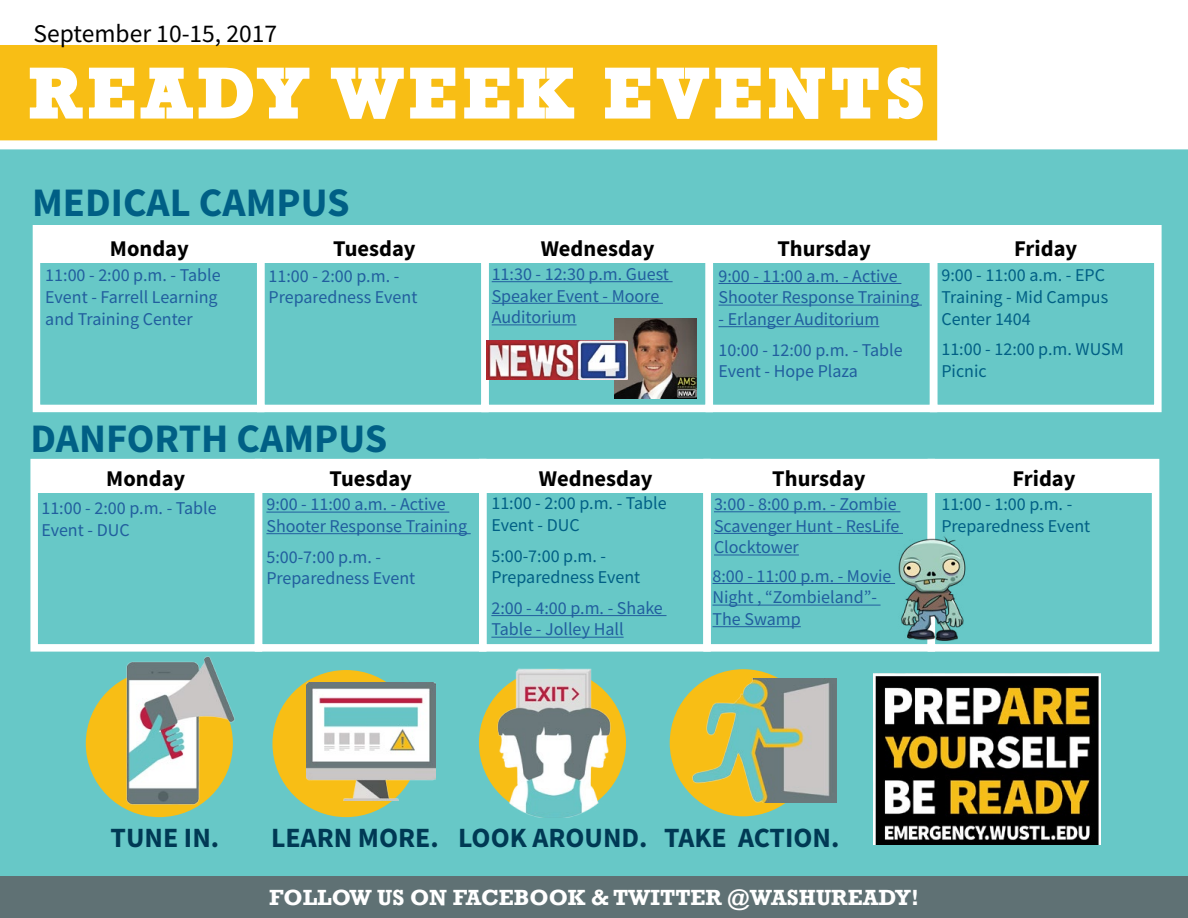
<style>
.page{position:relative;width:1188px;height:918px;background:#fff}
.page>*{position:absolute;margin:0;border:0;box-sizing:border-box;transform-origin:0 0}
.t1{font:700 70.5px "Rockwell";letter-spacing:.1em;color:#fff}
.t2{font:700 40.5px "Source Sans Pro";color:#005f85}
.t3{font:700 27.9px "Source Sans Pro";color:#003954}
.t4{font:25.5px "Source Sans Pro";color:#000}
.t5{font:700 22.5px "Source Sans Pro";color:#000}
.t6{font:700 22.5px "Rockwell";color:#fff}
.t7{font:18px/21.6px "Source Sans Pro";color:#215e9e}
.t8{font:18px/21.6px "Source Sans Pro";color:#005f85}
</style>
<div class="page">
<div style="left:1px;top:150px;width:1186px;height:767px;background:#67c8c7"></div>
<div style="left:30px;top:459px;width:232px;height:193px;border:8px solid #fff"></div>
<div style="left:255px;top:459px;width:232px;height:193px;border:8px solid #fff"></div>
<div style="left:479px;top:459px;width:232px;height:193px;border:8px solid #fff"></div>
<div style="left:703px;top:459px;width:232px;height:193px;border:8px solid #fff"></div>
<div style="left:928px;top:459px;width:231px;height:193px;border:8px solid #fff"></div>
<div style="left:272px;top:670px;width:148px;height:147px;background:#f8be15;border-radius:50%"></div>
<div style="left:86px;top:670px;width:147px;height:147px;background:#f8be15;border-radius:50%"></div>
<img style="left:307px;top:682px;width:129px;height:118px">
<div style="left:479px;top:669px;width:147px;height:147px;background:#f8be15;border-radius:50%"></div>
<img style="left:490px;top:668px;width:136px;height:149px">
<div style="left:670px;top:669px;width:147px;height:147px;background:#f8be15;border-radius:50%"></div>
<img style="left:691px;top:679px;width:145px;height:124px">
<img style="left:124px;top:651px;width:113px;height:154px">
<div style="left:0;top:877px;width:1188px;height:41px;background:#5f7174"></div>
<div style="left:33px;top:225px;width:231px;height:187px;border:8px solid #fff"></div>
<div style="left:257px;top:225px;width:232px;height:187px;border:8px solid #fff"></div>
<div style="left:481px;top:225px;width:232px;height:187px;border:8px solid #fff"></div>
<div style="left:706px;top:225px;width:231px;height:187px;border:8px solid #fff"></div>
<div style="left:930px;top:225px;width:232px;height:187px;border:8px solid #fff"></div>
<img style="left:873px;top:673px;width:227px;height:171px">
<svg style="left:0;top:45px;width:937px;height:95px;background:#f8c737"></svg>
<div style="left:38px;top:232px;width:223px;height:31px;background:#fff"></div>
<div style="left:712px;top:232px;width:224px;height:30px;background:#fff"></div>
<div style="left:486px;top:232px;width:223px;height:30px;background:#fff"></div>
<div style="left:263px;top:232px;width:223px;height:31px;background:#fff"></div>
<div style="left:934px;top:232px;width:223px;height:30px;background:#fff"></div>
<div style="left:34px;top:463px;width:223px;height:30px;background:#fff"></div>
<div style="left:259px;top:463px;width:223px;height:30px;background:#fff"></div>
<div style="left:484px;top:463px;width:223px;height:30px;background:#fff"></div>
<div style="left:707px;top:463px;width:224px;height:30px;background:#fff"></div>
<div style="left:932px;top:463px;width:224px;height:30px;background:#fff"></div>
<hr style="left:266px;top:512px;width:183px;height:1px;background:#215e9e">
<hr style="left:266px;top:533px;width:205px;height:1px;background:#215e9e">
<hr style="left:492px;top:281px;width:181px;height:1px;background:#215e9e">
<hr style="left:492px;top:303px;width:171px;height:1px;background:#215e9e">
<hr style="left:492px;top:324px;width:85px;height:1px;background:#215e9e">
<hr style="left:491px;top:615px;width:176px;height:1px;background:#215e9e">
<hr style="left:491px;top:637px;width:133px;height:1px;background:#215e9e">
<hr style="left:718px;top:283px;width:183px;height:1px;background:#215e9e">
<hr style="left:718px;top:305px;width:204px;height:1px;background:#215e9e">
<hr style="left:718px;top:326px;width:161px;height:1px;background:#215e9e">
<hr style="left:714px;top:511px;width:186px;height:1px;background:#215e9e">
<hr style="left:714px;top:533px;width:189px;height:1px;background:#215e9e">
<hr style="left:714px;top:555px;width:85px;height:1px;background:#215e9e">
<img style="left:895px;top:533px;width:71px;height:110px">
<img style="left:614px;top:318px;width:83px;height:81px">
<img style="left:487px;top:340px;width:141px;height:39px">
<hr style="left:712px;top:583px;width:183px;height:1px;background:#215e9e">
<hr style="left:712px;top:605px;width:169px;height:1px;background:#215e9e">
<hr style="left:712px;top:626px;width:89px;height:1px;background:#215e9e">
<h3 class="t4" style="left:34px;top:17px;width:245px">September 10-15, 2017</h3>
<h1 class="t1" style="left:30px;top:51px;width:896px">READY WEEK EVENTS</h1>
<h2 class="t2" style="left:32px;top:175px;width:319px">MEDICAL CAMPUS</h2>
<p class="t5" style="left:110px;top:233px;width:80px">Monday</p>
<p class="t5" style="left:333px;top:233px;width:84px">Tuesday</p>
<p class="t5" style="left:541px;top:233px;width:115px">Wednesday</p>
<p class="t5" style="left:777px;top:233px;width:95px">Thursday</p>
<p class="t5" style="left:1014px;top:233px;width:64px">Friday</p>
<p class="t7" style="left:45px;top:265px;width:177px">11:00 - 2:00 p.m. - Table<br>Event - Farrell Learning and Training Center</p>
<p class="t7" style="left:492px;top:263px;width:179px">11:30 - 12:30 p.m. Guest<br>Speaker Event - Moore<br>Auditorium</p>
<p class="t7" style="left:718px;top:265px;width:202px">9:00 - 11:00 a.m. - Active<br>Shooter Response Training</p>
<p class="t7" style="left:718px;top:304px;width:186px;line-height:30.6px">- Erlanger Auditorium<br>10:00 - 12:00 p.m. - Table</p>
<p class="t7" style="left:718px;top:360px;width:141px">Event - Hope Plaza</p>
<p class="t7" style="left:268px;top:265px;width:150px">11:00 - 2:00 p.m. -<br>Preparedness Event</p>
<p class="t8" style="left:941px;top:265px;width:168px">9:00 - 11:00 a.m. - EPC<br>Training - Mid Campus<br>Center 1404</p>
<p class="t8" style="left:941px;top:338px;width:184px">11:00 - 12:00 p.m. WUSM<br>Picnic</p>
<h2 class="t2" style="left:31px;top:411px;width:358px">DANFORTH CAMPUS</h2>
<p class="t5" style="left:106px;top:463px;width:80px">Monday</p>
<p class="t5" style="left:330px;top:463px;width:84px">Tuesday</p>
<p class="t5" style="left:539px;top:463px;width:115px">Wednesday</p>
<p class="t5" style="left:772px;top:463px;width:95px">Thursday</p>
<p class="t5" style="left:1013px;top:463px;width:64px">Friday</p>
<p class="t7" style="left:41px;top:497px;width:177px">11:00 - 2:00 p.m. - Table<br>Event - DUC</p>
<p class="t7" style="left:266px;top:493px;width:202px">9:00 - 11:00 a.m. - Active<br>Shooter Response Training</p>
<p class="t7" style="left:266px;top:546px;width:150px">5:00-7:00 p.m. -<br>Preparedness Event</p>
<p class="t8" style="left:491px;top:493px;width:177px">11:00 - 2:00 p.m. - Table<br>Event - DUC</p>
<p class="t8" style="left:491px;top:545px;width:150px">5:00-7:00 p.m. -<br>Preparedness Event</p>
<p class="t7" style="left:491px;top:597px;width:173px">2:00 - 4:00 p.m. - Shake<br>Table - Jolley Hall</p>
<p class="t7" style="left:714px;top:493px;width:187px">3:00 - 8:00 p.m. - Zombie<br>Scavenger Hunt - ResLife<br>Clocktower</p>
<p class="t7" style="left:712px;top:565px;width:181px">8:00 - 11:00 p.m. - Movie<br>Night , “Zombieland”-<br>The Swamp</p>
<p class="t8" style="left:941px;top:493px;width:150px">11:00 - 1:00 p.m. -<br>Preparedness Event</p>
<h3 class="t3" style="left:111px;top:819px;width:110px">TUNE IN.</h3>
<h3 class="t3" style="left:271px;top:819px;width:570px">LEARN MORE. LOOK AROUND. TAKE ACTION.</h3>
<p class="t6" style="left:269px;top:884px;width:651px">FOLLOW US ON FACEBOOK &amp; TWITTER @WASHUREADY!</p>
</div>
